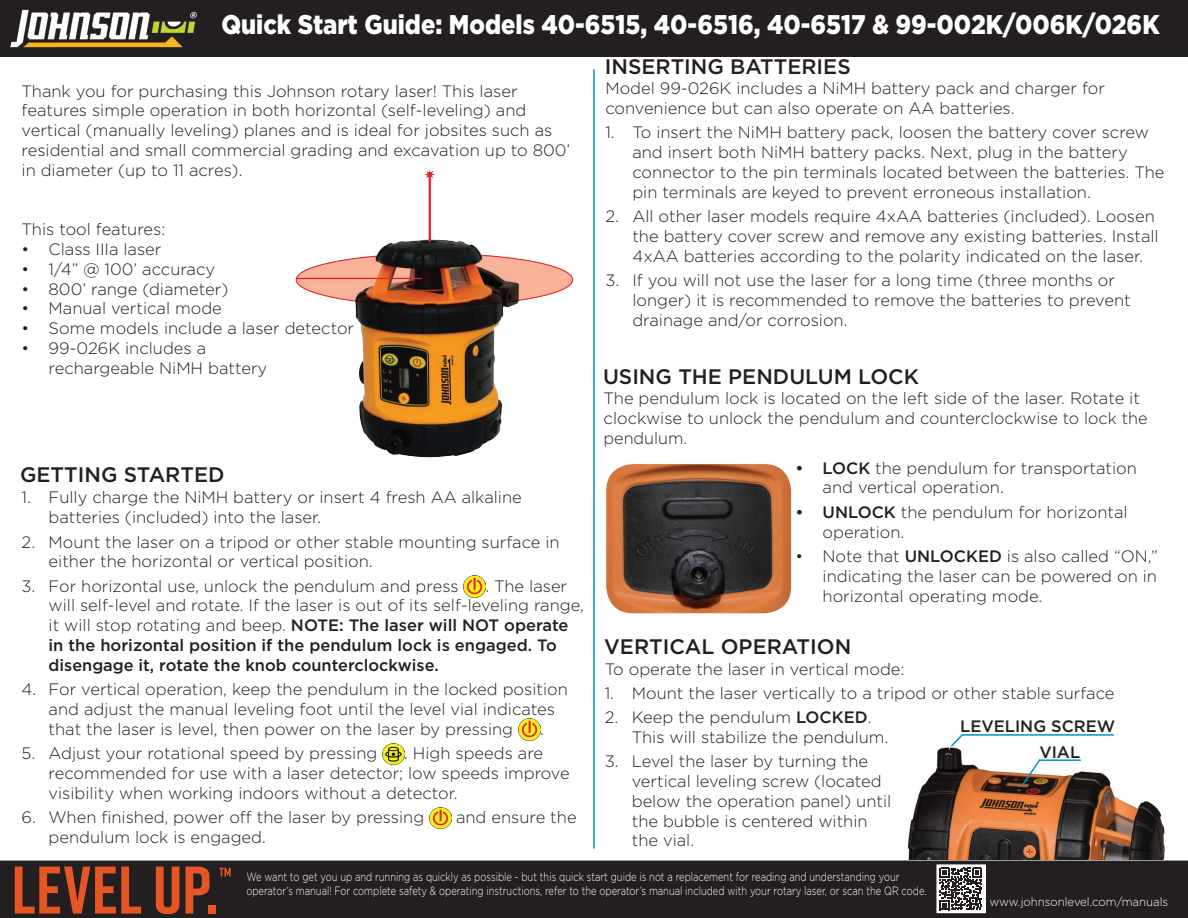
<style>
.page{position:relative;width:1188px;height:918px;background:#fff}
.page>*{position:absolute;margin:0;border:0;box-sizing:border-box;transform-origin:0 0}
.t1{font:900 27px "Gotham";color:#fff;scale:.88 1}
.t2{font:500 21px "Gotham";color:#231f20}
.t3{font:300 16.5px/19.8px "Gotham";color:#231f20}
.t4{font:500 16.5px/19.8px "Gotham";color:#231f20}
.t5{font:300 12px/14.4px "Gotham";color:#fff;scale:.78 1}
.t6{font:300 12px "Gotham";color:#fff;scale:.95 1}
.s1{font-weight:300}
.s2{font-weight:500}
</style>
<div class="page">
<img style="left:464px;top:576px;width:21px;height:22px">
<img style="left:518px;top:719px;width:22px;height:22px">
<img style="left:382px;top:743px;width:22px;height:22px">
<img style="left:429px;top:807px;width:22px;height:22px">
<div style="left:0;top:0;width:1188px;height:57px;background:#231f20"></div>
<img style="left:2px;top:6px;width:202px;height:46px">
<hr style="left:593px;top:69px;width:2px;height:780px;background:#0093c8">
<div style="left:0;top:861px;width:1188px;height:57px;background:#231f20"></div>
<div style="left:246px;top:870px;width:693px;height:34px;background:#231f20"></div>
<div style="left:245px;top:870px;width:695px;height:35px;border:2px solid #231f20"></div>
<svg style="left:939px;top:866px;width:45px;height:45px"></svg>
<svg style="left:940px;top:868px;width:42px;height:42px"></svg>
<div style="left:937px;top:864px;width:49px;height:49px;border:1px solid #fff"></div>
<svg style="left:15px;top:867px;width:126px;height:47px"></svg>
<svg style="left:156px;top:867px;width:23px;height:47px"></svg>
<svg style="left:186px;top:867px;width:23px;height:47px"></svg>
<div style="left:209px;top:905px;width:7px;height:9px;background:#e65524"></div>
<svg style="left:219px;top:868px;width:12px;height:9px"></svg>
<img style="left:295px;top:170px;width:279px;height:288px">
<img style="left:606px;top:464px;width:185px;height:149px">
<img style="left:908px;top:747px;width:257px;height:112px">
<svg style="left:1021px;top:758px;width:21px;height:28px"></svg>
<hr style="left:962px;top:734px;width:152px;height:2px;background:#0093c8">
<svg style="left:949px;top:734px;width:15px;height:14px"></svg>
<hr style="left:1039px;top:759px;width:42px;height:2px;background:#0093c8">
<h1 class="t1" style="left:221px;top:9px;width:1068px">Quick Start Guide: Models 40-6515, 40-6516, 40-6517 &amp; 99-002K/006K/026K</h1>
<p class="t3" style="left:22px;top:80px;width:550px">Thank you for purchasing this Johnson rotary laser! This laser features simple operation in both horizontal (self-leveling) and vertical (manually leveling) planes and is ideal for jobsites such as residential and small commercial grading and excavation up to 800’ in diameter (up to 11 acres).</p>
<p class="t3" style="left:22px;top:219px;width:145px">This tool features:</p>
<p class="t3" style="left:22px;top:239px;width:141px">• Class IIIa laser</p>
<p class="t3" style="left:22px;top:259px;width:195px">• 1/4” @ 100’ accuracy</p>
<p class="t3" style="left:22px;top:278px;width:208px">• 800’ range (diameter)</p>
<p class="t3" style="left:22px;top:298px;width:202px">• Manual vertical mode</p>
<p class="t3" style="left:22px;top:318px;width:334px">• Some models include a laser detector</p>
<p class="t3" style="left:49px;top:338px;width:220px;text-indent:-27px">• 99-026K includes a rechargeable NiMH battery</p>
<p class="t2" style="left:20px;top:461px;width:206px">GETTING STARTED</p>
<p class="t3" style="left:49px;top:487px;width:475px;text-indent:-27px">1. Fully charge the NiMH battery or insert 4 fresh AA alkaline batteries (included) into the laser.</p>
<p class="t3" style="left:49px;top:531px;width:513px;text-indent:-27px">2. Mount the laser on a tripod or other stable mounting surface in either the horizontal or vertical position.</p>
<p class="t3" style="left:22px;top:575px;width:438px">3. For horizontal use, unlock the pendulum and press</p>
<p class="t4" style="left:49px;top:576px;width:537px;text-indent:437px"><span class="s1">. The laser will self-level and rotate. If the laser is out of its self-leveling range, it will stop rotating and beep.</span> NOTE: The laser will NOT operate in the horizontal position if the pendulum lock is engaged. To disengage it, rotate the knob counterclockwise.</p>
<p class="t3" style="left:49px;top:679px;width:521px;text-indent:-27px">4. For vertical operation, keep the pendulum in the locked position and adjust the manual leveling foot until the level vial indicates that the laser is level, then power on the laser by pressing</p>
<p class="t3" style="left:540px;top:719px;width:5px">.</p>
<p class="t3" style="left:49px;top:743px;width:523px;text-indent:356px">. High speeds are recommended for use with a laser detector; low speeds improve visibility when working indoors without a detector.</p>
<p class="t3" style="left:22px;top:807px;width:404px">6. When finished, power off the laser by pressing</p>
<p class="t3" style="left:456px;top:807px;width:122px">and ensure the</p>
<p class="t3" style="left:49px;top:827px;width:219px">pendulum lock is engaged.</p>
<p class="t3" style="left:22px;top:743px;width:357px">5. Adjust your rotational speed by pressing</p>
<p class="t2" style="left:605px;top:52px;width:247px">INSERTING BATTERIES</p>
<p class="t3" style="left:605px;top:78px;width:501px">Model 99-026K includes a NiMH battery pack and charger for convenience but can also operate on AA batteries.</p>
<p class="t3" style="left:632px;top:122px;width:534px;text-indent:-27px">1. To insert the NiMH battery pack, loosen the battery cover screw and insert both NiMH battery packs. Next, plug in the battery connector to the pin terminals located between the batteries. The pin terminals are keyed to prevent erroneous installation.</p>
<p class="t3" style="left:632px;top:206px;width:528px;text-indent:-27px">2. All other laser models require 4xAA batteries (included). Loosen the battery cover screw and remove any existing batteries. Install<br>4xAA batteries according to the polarity indicated on the laser.</p>
<p class="t3" style="left:632px;top:270px;width:500px;text-indent:-27px">3. If you will not use the laser for a long time (three months or longer) it is recommended to remove the batteries to prevent drainage and/or corrosion.</p>
<p class="t2" style="left:603px;top:363px;width:318px">USING THE PENDULUM LOCK</p>
<p class="t3" style="left:604px;top:388px;width:545px">The pendulum lock is located on the left side of the laser. Rotate it clockwise to unlock the pendulum and counterclockwise to lock the pendulum.</p>
<p class="t3" style="left:823px;top:458px;width:316px;text-indent:-27px"><span class="s2">• LOCK</span> the pendulum for transportation and vertical operation.</p>
<p class="t3" style="left:823px;top:502px;width:307px;text-indent:-27px"><span class="s2">• UNLOCK</span> the pendulum for horizontal operation.</p>
<p class="t3" style="left:823px;top:546px;width:337px;text-align:justify;text-indent:-27px">• Note that <span class="s2">UNLOCKED</span> is also called “ON,” indicating the laser can be powered on in horizontal operating mode.</p>
<p class="t2" style="left:604px;top:633px;width:249px">VERTICAL OPERATION</p>
<p class="t3" style="left:605px;top:658px;width:301px">To operate the laser in vertical mode:</p>
<p class="t3" style="left:605px;top:683px;width:511px">1. Mount the laser vertically to a tripod or other stable surface</p>
<p class="t3" style="left:632px;top:707px;width:258px;text-indent:-27px">2. Keep the pendulum <span class="s2">LOCKED</span>.<br>This will stabilize the pendulum.</p>
<p class="t3" style="left:632px;top:751px;width:261px;text-indent:-27px">3. Level the laser by turning the vertical leveling screw (located below the operation panel) until the bubble is centered within the vial.</p>
<p class="t4" style="left:1039px;top:713px;width:77px;line-height:26px;text-indent:-79px">LEVELING SCREW<br>VIAL</p>
<p class="t5" style="left:246px;top:869px;width:873px">We want to get you up and running as quickly as possible - but this quick start guide is not a replacement for reading and understanding your operator’s manual! For complete safety &amp; operating instructions, refer to the operator’s manual included with your rotary laser, or scan the QR code.</p>
<p class="t6" style="left:990px;top:894px;width:190px">www.johnsonlevel.com/manuals</p>
</div>
